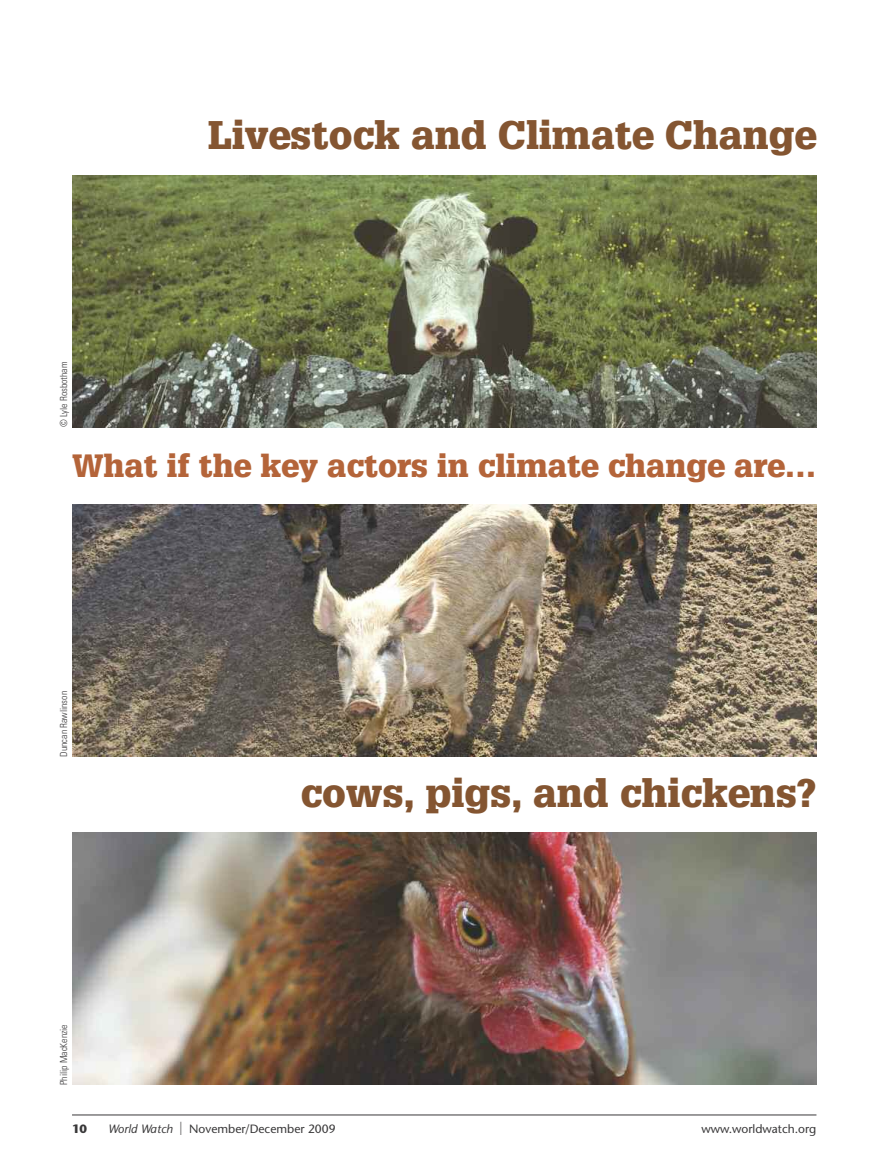
<style>
.page{position:relative;width:878px;height:1175px;background:#fff}
.page>*{position:absolute;margin:0;border:0;box-sizing:border-box;transform-origin:0 0}
.t1{font:900 39px "Glypha";color:#845531}
.t2{font:900 31.5px "Glypha";color:#b46439}
.t3{font:12px "Stone Sans";color:#393839}
.t4{font:700 12px "Stone Sans";color:#393839}
.t5{font:300 condensed 9.75px "Univers";color:#393839}
.s1{font-style:italic}
.s2{font-size:18px}
</style>
<div class="page">
<hr style="left:72px;top:1114px;width:744px;height:1px;background:#393839">
<img style="left:72px;top:176px;width:744px;height:252px">
<img style="left:72px;top:505px;width:744px;height:252px">
<img style="left:72px;top:832px;width:744px;height:252px">
<p class="t5" style="left:60px;top:427px;width:67px;rotate:-90deg">© Lyle Rosbotham</p>
<h1 class="t1" style="left:208px;top:120px;width:610px">Livestock and Climate Change</h1>
<h2 class="t2" style="left:72px;top:453px;width:746px">What if the key actors in climate change are…</h2>
<p class="t5" style="left:60px;top:756px;width:67px;rotate:-90deg">Duncan Rawlinson</p>
<p class="t5" style="left:60px;top:1084px;width:62px;rotate:-90deg">Philip MacKenzie</p>
<h1 class="t1" style="left:300px;top:778px;width:517px">cows, pigs, and chickens?</h1>
<p class="t4" style="left:72px;top:1123px;width:17px">10</p>
<p class="t3" style="left:108px;top:1123px;width:229px"><span class="s1">World Watch</span> <span class="s2">|</span> November/December 2009</p>
<p class="t3" style="left:701px;top:1123px;width:116px">www.worldwatch.org</p>
</div>
